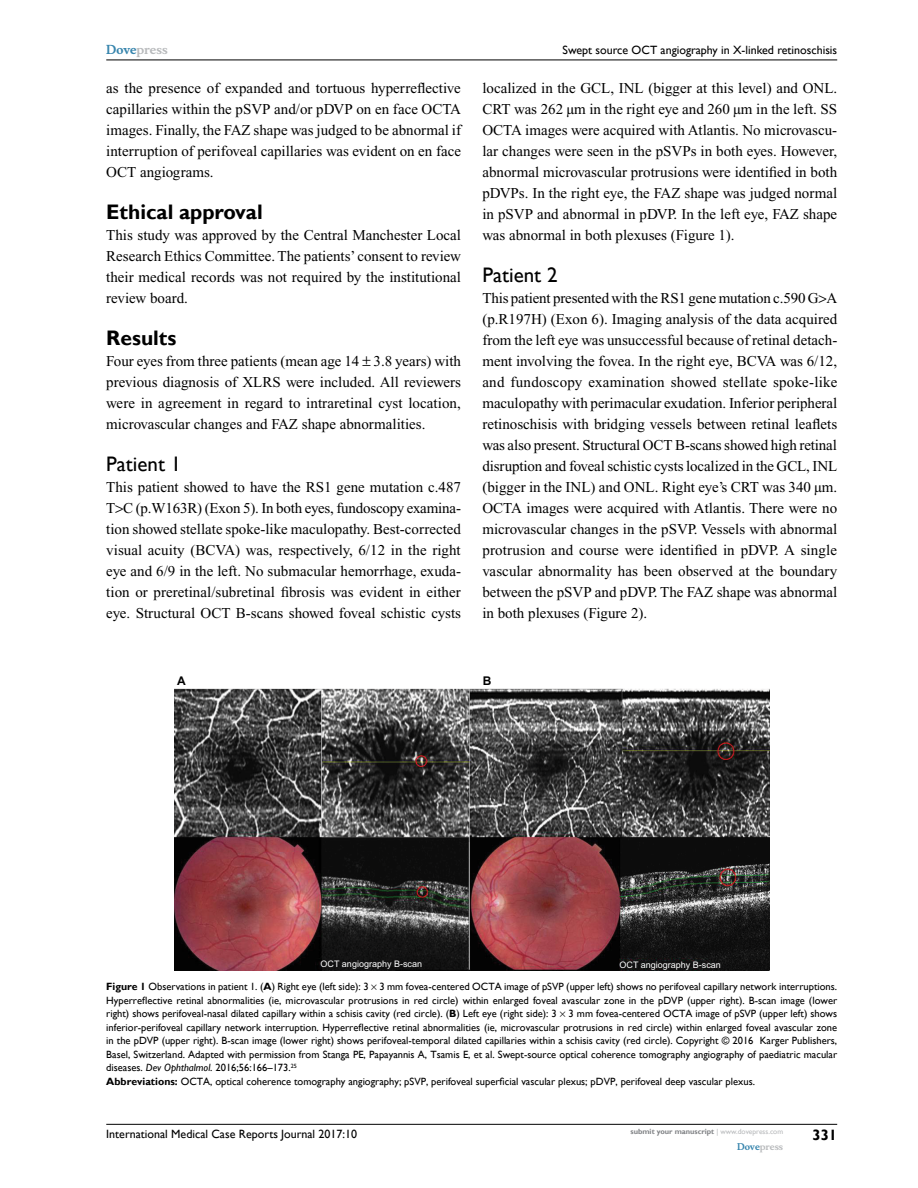
<style>
.page{position:relative;width:918px;height:1188px;background:#fff}
.page>*{position:absolute;margin:0;border:0;box-sizing:border-box;transform-origin:0 0}
.t1{font:700 21px "Gill Sans";color:#000}
.t2{font:21px "Gill Sans";color:#000}
.t3{font:15px/21px "Times New Roman";color:#000;text-align:justify}
.t4{font:700 15px "Gill Sans";color:#000}
.t5{font:12px "Gill Sans";color:#000}
.t6{font:700 12px "Musee";color:#b8babc}
.t7{font:700 12px "Arial";color:#000}
.t8{font:10.5px/13.5px "Gill Sans";color:#000}
.t9{font:9px "Arial";color:#fff}
.t10{font:700 9px "Musee";color:#b8babc}
.t11{font:700 7.5px "Gill Sans";color:#808285}
.s1{color:#3785ad}
.s2{font-weight:700}
.s3{font-style:italic}
.s4{font-weight:400;color:#b8babc}
</style>
<div class="page">
<hr style="left:106px;top:1124px;width:731px;height:1px;background:#000">
<hr style="left:106px;top:60px;width:731px;height:1px;background:#000">
<img style="left:174px;top:688px;width:595px;height:282px">
<p class="t6" style="left:106px;top:43px;width:63px"><span class="s1">Dove</span>press</p>
<p class="t3" style="left:106px;top:77px;width:356px">as the presence of expanded and tortuous hyperreflective capillaries within the pSVP and/or pDVP on en face OCTA images. Finally, the FAZ shape was judged to be abnormal if interruption of perifoveal capillaries was evident on en face OCT angiograms.</p>
<h1 class="t1" style="left:106px;top:199px;width:158px">Ethical approval</h1>
<p class="t3" style="left:106px;top:224px;width:356px">This study was approved by the Central Manchester Local Research Ethics Committee. The patients’ consent to review their medical records was not required by the institutional review board.</p>
<h1 class="t1" style="left:106px;top:325px;width:72px">Results</h1>
<p class="t3" style="left:106px;top:350px;width:356px">Four eyes from three patients (mean age 14 3.8 years) with previous diagnosis of XLRS were included. All reviewers were in agreement in regard to intraretinal cyst location, microvascular changes and FAZ shape abnormalities.</p>
<h1 class="t2" style="left:106px;top:451px;width:77px">Patient 1</h1>
<p class="t3" style="left:106px;top:476px;width:356px">This patient showed to have the RS1 gene mutation c.487<br>T C (p.W163R) (Exon 5). In both eyes, fundoscopy examina&shy;tion showed stellate spoke-like maculopathy. Best-corrected visual acuity (BCVA) was, respectively, 6/12 in the right eye and 6/9 in the left. No submacular hemorrhage, exuda&shy;tion or preretinal/subretinal fibrosis was evident in either eye. Structural OCT B-scans showed foveal schistic cysts</p>
<p class="t5" style="left:563px;top:43px;width:276px">Swept source OCT angiography in X-linked retinoschisis</p>
<p class="t3" style="left:482px;top:77px;width:356px">localized in the GCL, INL (bigger at this level) and ONL.<br>CRT was 262 µm in the right eye and 260 µm in the left. SS OCTA images were acquired with Atlantis. No microvascu&shy;lar changes were seen in the pSVPs in both eyes. However, abnormal microvascular protrusions were identified in both pDVPs. In the right eye, the FAZ shape was judged normal in pSVP and abnormal in pDVP. In the left eye, FAZ shape was abnormal in both plexuses (Figure 1).</p>
<h1 class="t2" style="left:482px;top:262px;width:77px">Patient 2</h1>
<p class="t3" style="left:482px;top:287px;width:357px">This patient presented with the RS1 gene mutation c.590 G A (p.R197H) (Exon 6). Imaging analysis of the data acquired from the left eye was unsuccessful because of retinal detach&shy;ment involving the fovea. In the right eye, BCVA was 6/12, and fundoscopy examination showed stellate spoke-like maculopathy with perimacular exudation. Inferior peripheral retinoschisis with bridging vessels between retinal leaflets was also present. Structural OCT B-scans showed high retinal disruption and foveal schistic cysts localized in the GCL, INL (bigger in the INL) and ONL. Right eye’s CRT was 340 µm.<br>OCTA images were acquired with Atlantis. There were no microvascular changes in the pSVP. Vessels with abnormal protrusion and course were identified in pDVP. A single vascular abnormality has been observed at the boundary between the pSVP and pDVP. The FAZ shape was abnormal in both plexuses (Figure 2).</p>
<p class="t7" style="left:177px;top:673px;width:10px">A</p>
<p class="t7" style="left:483px;top:673px;width:10px">B</p>
<p class="t9" style="left:321px;top:958px;width:103px">OCT angiography B-scan</p>
<p class="t9" style="left:620px;top:959px;width:103px">OCT angiography B-scan</p>
<p class="t8" style="left:106px;top:980px;width:732px"><span class="s2">Figure 1</span> Observations in patient 1. (<span class="s2">A</span>) Right eye (left side): 3 3 mm fovea-centered OCTA image of pSVP (upper left) shows no perifoveal capillary network interruptions.<br>Hyperreflective retinal abnormalities (ie, microvascular protrusions in red circle) within enlarged foveal avascular zone in the pDVP (upper right). B-scan image (lower right) shows perifoveal-nasal dilated capillary within a schisis cavity (red circle). (<span class="s2">B</span>) Left eye (right side): 3 3 mm fovea-centered OCTA image of pSVP (upper left) shows inferior-perifoveal capillary network interruption. Hyperreflective retinal abnormalities (ie, microvascular protrusions in red circle) within enlarged foveal avascular zone in the pDVP (upper right). B-scan image (lower right) shows perifoveal-temporal dilated capillaries within a schisis cavity (red circle). Copyright © 2016 Karger Publishers, Basel, Switzerland. Adapted with permission from Stanga PE, Papayannis A, Tsamis E, et al. Swept-source optical coherence tomography angiography of paediatric macular diseases. <span class="s3">Dev Ophthalmol</span>. 2016;56:166–173.<sup>25<br></sup><span class="s2">Abbreviations:</span> OCTA, optical coherence tomography angiography; pSVP, perifoveal superficial vascular plexus; pDVP, perifoveal deep vascular plexus.</p>
<p class="t5" style="left:106px;top:1127px;width:252px">International Medical Case Reports Journal 2017:10</p>
<p class="t11" style="left:631px;top:1127px;width:154px">submit your manuscript <span class="s4">| www.dovepress.com</span></p>
<p class="t10" style="left:737px;top:1141px;width:48px"><span class="s1">Dove</span>press</p>
<p class="t4" style="left:812px;top:1126px;width:26px">331</p>
</div>
